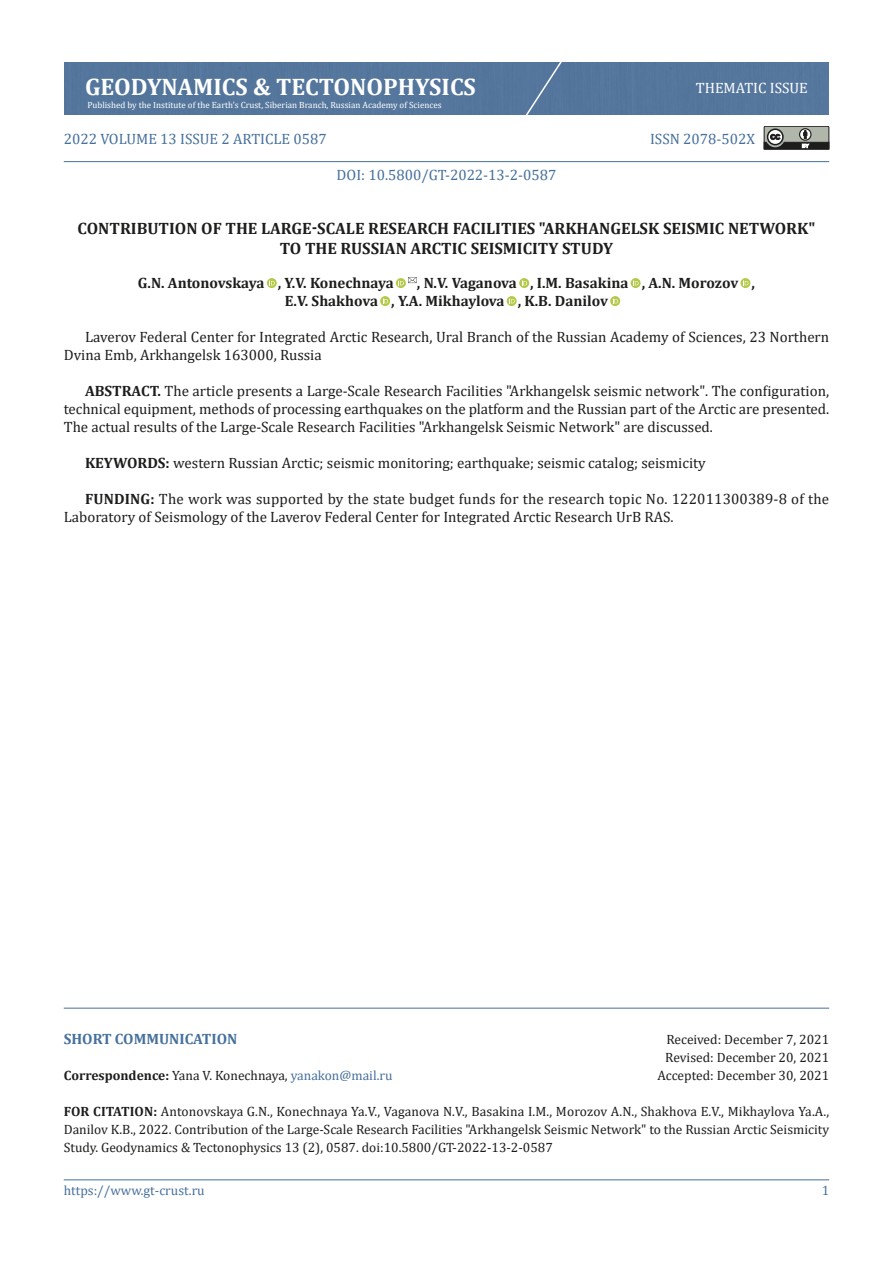
<style>
.page{position:relative;width:893px;height:1263px;background:#fff}
.page>*{position:absolute;margin:0;border:0;box-sizing:border-box;transform-origin:0 0}
.t1{font:700 24px "Cambria";color:#fff}
.t2{font:700 16.5px/19.8px "Cambria";color:#1d1d1b;text-align:center}
.t3{font:15px/18px "Cambria";color:#1d1d1b}
.t4{font:700 15px/18px "Cambria";color:#1d1d1b}
.t5{font:15px "Cambria";color:#46709c}
.t6{font:700 15px "Cambria";color:#46709c}
.t7{font:15px "Cambria";color:#fff}
.t8{font:13.5px/18px "Cambria";color:#1d1d1b}
.t9{font:13.5px "Cambria";color:#46709c}
.t10{font:9px "Cambria";color:#fff}
.s1{font-weight:700}
.s2{color:#46709c}
</style>
<div class="page">
<hr style="left:64px;top:161px;width:765px;height:1px;background:#46709c">
<div style="left:64px;top:62px;width:765px;height:53px;background:#55769c"></div>
<div style="left:522px;top:62px;width:44px;height:53px;background:#55769c"></div>
<hr style="left:64px;top:1179px;width:765px;height:1px;background:#46709c">
<svg style="left:764px;top:126px;width:65px;height:23px"></svg>
<hr style="left:64px;top:1008px;width:765px;height:1px;background:#46709c">
<svg style="left:396px;top:278px;width:10px;height:10px"></svg>
<svg style="left:399px;top:277px;width:18px;height:8px"></svg>
<svg style="left:267px;top:278px;width:10px;height:10px"></svg>
<svg style="left:269px;top:280px;width:6px;height:5px"></svg>
<svg style="left:380px;top:296px;width:10px;height:10px"></svg>
<svg style="left:383px;top:298px;width:5px;height:5px"></svg>
<svg style="left:507px;top:296px;width:10px;height:10px"></svg>
<svg style="left:509px;top:298px;width:6px;height:5px"></svg>
<svg style="left:519px;top:278px;width:10px;height:10px"></svg>
<svg style="left:522px;top:280px;width:5px;height:5px"></svg>
<svg style="left:631px;top:278px;width:10px;height:10px"></svg>
<svg style="left:633px;top:280px;width:6px;height:5px"></svg>
<svg style="left:740px;top:278px;width:10px;height:10px"></svg>
<svg style="left:743px;top:280px;width:5px;height:5px"></svg>
<svg style="left:610px;top:296px;width:10px;height:10px"></svg>
<svg style="left:613px;top:298px;width:5px;height:5px"></svg>
<h1 class="t1" style="left:85px;top:70px;width:392px">GEODYNAMICS &amp; TECTONOPHYSICS</h1>
<p class="t7" style="left:696px;top:79px;width:114px">THEMATIC ISSUE</p>
<p class="t10" style="left:87px;top:100px;width:356px">Published by the Institute of the Earth’s Crust, Siberian Branch, Russian Academy of Sciences</p>
<p class="t5" style="left:64px;top:130px;width:265px">2022 VOLUME 13 ISSUE 2 ARTICLE 0587</p>
<p class="t5" style="left:337px;top:166px;width:221px">DOI: 10.5800/GT-2022-13-2-0587</p>
<p class="t5" style="left:650px;top:130px;width:106px">ISSN 2078-502X</p>
<p class="t2" style="left:78px;top:218px;width:739px">CONTRIBUTION OF THE LARGE-SCALE RESEARCH FACILITIES "ARKHANGELSK SEISMIC NETWORK"<br>TO THE RUSSIAN ARCTIC SEISMICITY STUDY</p>
<p class="t4" style="left:138px;top:273px;width:257px">G.N. Antonovskaya , Y.V. Konechnaya</p>
<p class="t4" style="left:285px;top:273px;width:472px;text-indent:132px">, N.V. Vaganova , I.M. Basakina , A.N. Morozov ,<br>E.V. Shakhova , Y.A. Mikhaylova , K.B. Danilov</p>
<p class="t3" style="left:64px;top:328px;width:767px;text-indent:21px">Laverov Federal Center for Integrated Arctic Research, Ural Branch of the Russian Academy of Sciences, 23 Northern<br>Dvina Emb, Arkhangelsk 163000, Russia</p>
<p class="t3" style="left:64px;top:382px;width:767px;text-align:justify;text-indent:21px"><span class="s1">ABSTRACT.</span> The article presents a Large-Scale Research Facilities "Arkhangelsk seismic network". The configuration, technical equipment, methods of processing earthquakes on the platform and the Russian part of the Arctic are presented.<br>The actual results of the Large-Scale Research Facilities "Arkhangelsk Seismic Network" are discussed.</p>
<p class="t3" style="left:85px;top:454px;width:622px"><span class="s1">KEYWORDS:</span> western Russian Arctic; seismic monitoring; earthquake; seismic catalog; seismicity</p>
<p class="t3" style="left:64px;top:490px;width:767px;text-indent:21px"><span class="s1">FUNDING:</span> The work was supported by the state budget funds for the research topic No. 122011300389-8 of the<br>Laboratory of Seismology of the Laverov Federal Center for Integrated Arctic Research UrB RAS.</p>
<p class="t6" style="left:64px;top:1028px;width:175px">SHORT COMMUNICATION</p>
<p class="t8" style="left:665px;top:1030px;width:166px">Received: December 7, 2021<br>Revised: December 20, 2021</p>
<p class="t8" style="left:64px;top:1066px;width:330px"><span class="s1">Correspondence:</span> Yana V. Konechnaya, <span class="s2">yanakon@mail.ru</span></p>
<p class="t8" style="left:657px;top:1066px;width:173px">Accepted: December 30, 2021</p>
<p class="t8" style="left:64px;top:1102px;width:767px;text-align:justify"><span class="s1">FOR CITATION:</span> Antonovskaya G.N., Konechnaya Ya.V., Vaganova N.V., Basakina I.M., Morozov A.N., Shakhova E.V., Mikhaylova Ya.A., Danilov K.B., 2022. Contribution of the Large-Scale Research Facilities "Arkhangelsk Seismic Network" to the Russian Arctic Seismicity Study. Geodynamics &amp; Tectonophysics 13 (2), 0587. doi:10.5800/GT-2022-13-2-0587</p>
<p class="t9" style="left:64px;top:1183px;width:142px">https://www.gt-crust.ru</p>
<p class="t9" style="left:822px;top:1183px;width:9px">1</p>
</div>
